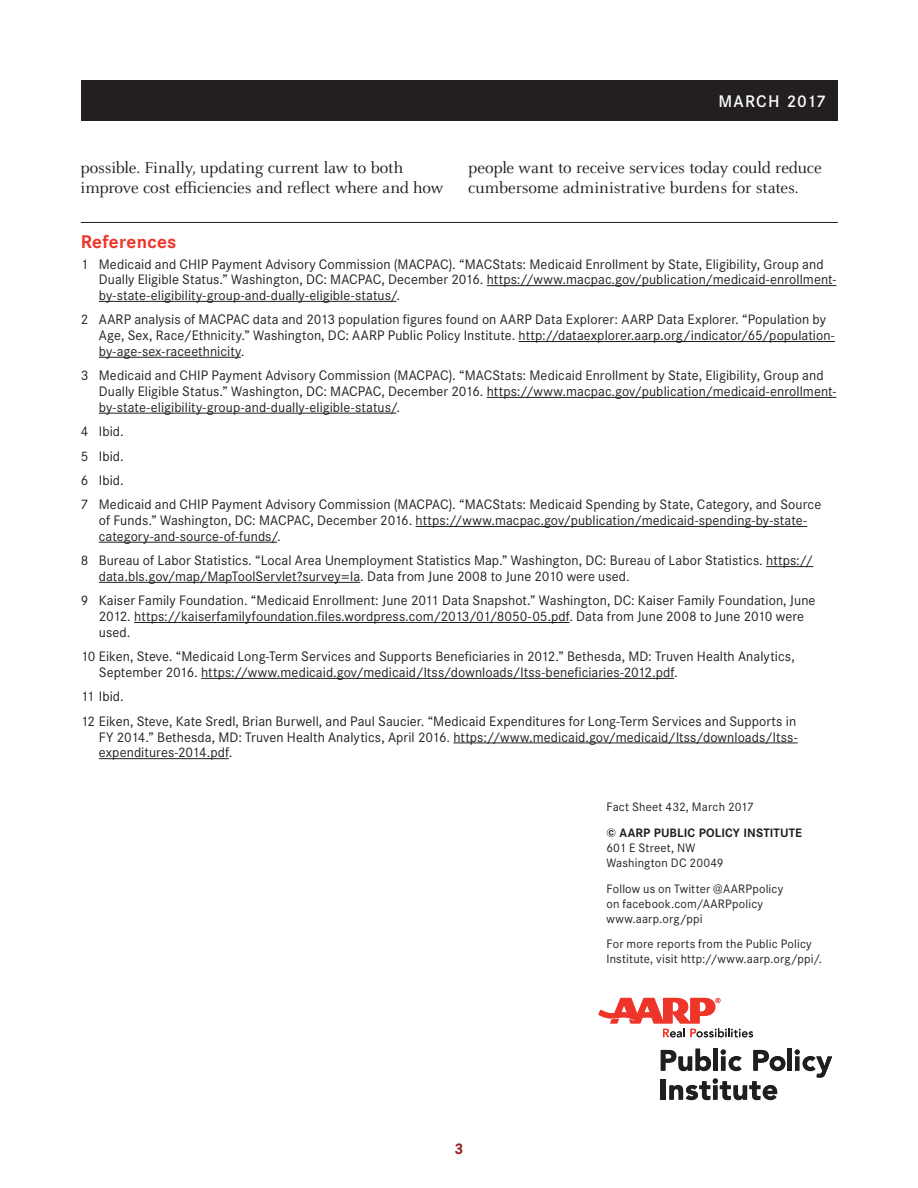
<style>
.page{position:relative;width:918px;height:1188px;background:#fff}
.page>*{position:absolute;margin:0;border:0;box-sizing:border-box;transform-origin:0 0}
.H2_References{font:700 18px "Corporate S";letter-spacing:.015em;color:#ee3529}
.t1{font:17.25px/19.5px "Celeste Pro";letter-spacing:-.01em;color:#231f20}
.t2{font:500 16.5px "Corporate S";letter-spacing:.075em;color:#fbfbfb}
.t3{font:700 15px "Corporate S";color:#961a1d}
.Endnote_text{font:13.5px/15.8px "Corporate S";letter-spacing:.005em;color:#231f20}
.AddressMoreSpace{font:12px/15px "Corporate S";letter-spacing:.015em;color:#231f20}
.Address{font:12px "Corporate S";letter-spacing:.015em;color:#231f20}
.AARP{font:700 12px "Corporate S";letter-spacing:.01em;color:#231f20}
</style>
<div class="page">
<div style="left:81px;top:81px;width:756px;height:40px;background:#231f20"></div>
<div style="left:661px;top:1079px;width:5px;height:20px;background:#211e1e"></div>
<svg style="left:661px;top:1049px;width:50px;height:22px"></svg>
<div style="left:713px;top:1049px;width:5px;height:22px;background:#211e1e"></div>
<svg style="left:721px;top:1049px;width:21px;height:22px"></svg>
<svg style="left:753px;top:1050px;width:32px;height:21px"></svg>
<hr style="left:787px;top:1049px;width:4px;height:22px;background:#211e1e">
<svg style="left:795px;top:1049px;width:37px;height:29px"></svg>
<hr style="left:661px;top:1079px;width:4px;height:21px;background:#211e1e">
<svg style="left:669px;top:1078px;width:108px;height:22px"></svg>
<svg style="left:598px;top:998px;width:155px;height:39px"></svg>
<hr style="left:487px;top:285px;width:349px;height:1px;background:#231f20">
<hr style="left:99px;top:301px;width:297px;height:1px;background:#231f20">
<hr style="left:519px;top:341px;width:316px;height:1px;background:#231f20">
<hr style="left:99px;top:357px;width:142px;height:1px;background:#231f20">
<hr style="left:487px;top:397px;width:349px;height:1px;background:#231f20">
<hr style="left:99px;top:413px;width:297px;height:1px;background:#231f20">
<hr style="left:416px;top:526px;width:391px;height:1px;background:#231f20">
<hr style="left:99px;top:542px;width:178px;height:1px;background:#231f20">
<hr style="left:766px;top:566px;width:47px;height:1px;background:#231f20">
<hr style="left:99px;top:582px;width:261px;height:1px;background:#231f20">
<hr style="left:134px;top:622px;width:435px;height:1px;background:#231f20">
<hr style="left:201px;top:678px;width:473px;height:1px;background:#231f20">
<hr style="left:453px;top:743px;width:345px;height:1px;background:#231f20">
<hr style="left:99px;top:758px;width:130px;height:1px;background:#231f20">
<hr style="left:81px;top:222px;width:757px;height:1px;background:#231f20">
<p class="t2" style="left:718px;top:92px;width:109px">MARCH 2017</p>
<p class="t1" style="left:81px;top:158px;width:364px">possible. Finally, updating current law to both improve cost efficiencies and reflect where and how</p>
<p class="t1" style="left:468px;top:158px;width:355px">people want to receive services today could reduce cumbersome administrative burdens for states.</p>
<p class="H2_References" style="left:81px;top:230px;width:97px">References</p>
<p class="Endnote_text" style="left:99px;top:256px;width:739px;text-indent:-18px">1 Medicaid and CHIP Payment Advisory Commission (MACPAC). “MACStats: Medicaid Enrollment by State, Eligibility, Group and<br>Dually Eligible Status.” Washington, DC: MACPAC, December 2016. https://www.macpac.gov/publication/medicaid-enrollment&shy;by-state-eligibility-group-and-dually-eligible-status/.</p>
<p class="Endnote_text" style="left:99px;top:312px;width:738px;text-indent:-18px">2 AARP analysis of MACPAC data and 2013 population figures found on AARP Data Explorer: AARP Data Explorer. “Population by<br>Age, Sex, Race/Ethnicity.” Washington, DC: AARP Public Policy Institute. http://dataexplorer.aarp.org/indicator/65/population&shy;by-age-sex-raceethnicity.</p>
<p class="Endnote_text" style="left:99px;top:368px;width:739px;text-indent:-18px">3 Medicaid and CHIP Payment Advisory Commission (MACPAC). “MACStats: Medicaid Enrollment by State, Eligibility, Group and<br>Dually Eligible Status.” Washington, DC: MACPAC, December 2016. https://www.macpac.gov/publication/medicaid-enrollment&shy;by-state-eligibility-group-and-dually-eligible-status/.</p>
<p class="Endnote_text" style="left:81px;top:424px;width:44px">4 Ibid.</p>
<p class="Endnote_text" style="left:81px;top:448px;width:44px">5 Ibid.</p>
<p class="Endnote_text" style="left:81px;top:473px;width:44px">6 Ibid.</p>
<p class="Endnote_text" style="left:99px;top:497px;width:724px;text-indent:-18px">7 Medicaid and CHIP Payment Advisory Commission (MACPAC). “MACStats: Medicaid Spending by State, Category, and Source of Funds.” Washington, DC: MACPAC, December 2016. https://www.macpac.gov/publication/medicaid-spending-by-state&shy;category-and-source-of-funds/.</p>
<p class="Endnote_text" style="left:99px;top:553px;width:716px;text-indent:-18px">8 Bureau of Labor Statistics. “Local Area Unemployment Statistics Map.” Washington, DC: Bureau of Labor Statistics. https:// data.bls.gov/map/MapToolServlet?survey=la. Data from June 2008 to June 2010 were used.</p>
<p class="Endnote_text" style="left:99px;top:593px;width:718px;text-indent:-18px">9 Kaiser Family Foundation. “Medicaid Enrollment: June 2011 Data Snapshot.” Washington, DC: Kaiser Family Foundation, June<br>2012. https://kaiserfamilyfoundation.files.wordpress.com/2013/01/8050-05.pdf. Data from June 2008 to June 2010 were used.</p>
<p class="Endnote_text" style="left:99px;top:649px;width:697px;text-indent:-18px">10 Eiken, Steve. “Medicaid Long-Term Services and Supports Beneficiaries in 2012.” Bethesda, MD: Truven Health Analytics,<br>September 2016. https://www.medicaid.gov/medicaid/ltss/downloads/ltss-beneficiaries-2012.pdf.</p>
<p class="Endnote_text" style="left:81px;top:689px;width:44px">11 Ibid.</p>
<p class="Endnote_text" style="left:99px;top:713px;width:700px;text-align:justify;text-indent:-18px">12 Eiken, Steve, Kate Sredl, Brian Burwell, and Paul Saucier. “Medicaid Expenditures for Long-Term Services and Supports in FY 2014.” Bethesda, MD: Truven Health Analytics, April 2016. https://www.medicaid.gov/medicaid/ltss/downloads/ltss&shy;expenditures-2014.pdf.</p>
<p class="t3" style="left:454px;top:1139px;width:11px">3</p>
<p class="AddressMoreSpace" style="left:606px;top:799px;width:149px">Fact Sheet 432, March 2017</p>
<p class="AARP" style="left:606px;top:825px;width:197px">© AARP PUBLIC POLICY INSTITUTE</p>
<p class="Address" style="left:606px;top:840px;width:91px">601 E Street, NW</p>
<p class="AddressMoreSpace" style="left:606px;top:855px;width:119px">Washington DC 20049</p>
<p class="Address" style="left:606px;top:881px;width:178px">Follow us on Twitter @AARPpolicy</p>
<p class="Address" style="left:606px;top:896px;width:158px">on facebook.com/AARPpolicy</p>
<p class="AddressMoreSpace" style="left:606px;top:911px;width:98px">www.aarp.org/ppi</p>
<p class="AddressMoreSpace" style="left:606px;top:937px;width:217px">For more reports from the Public Policy<br>Institute, visit http://www.aarp.org/ppi/.</p>
</div>
